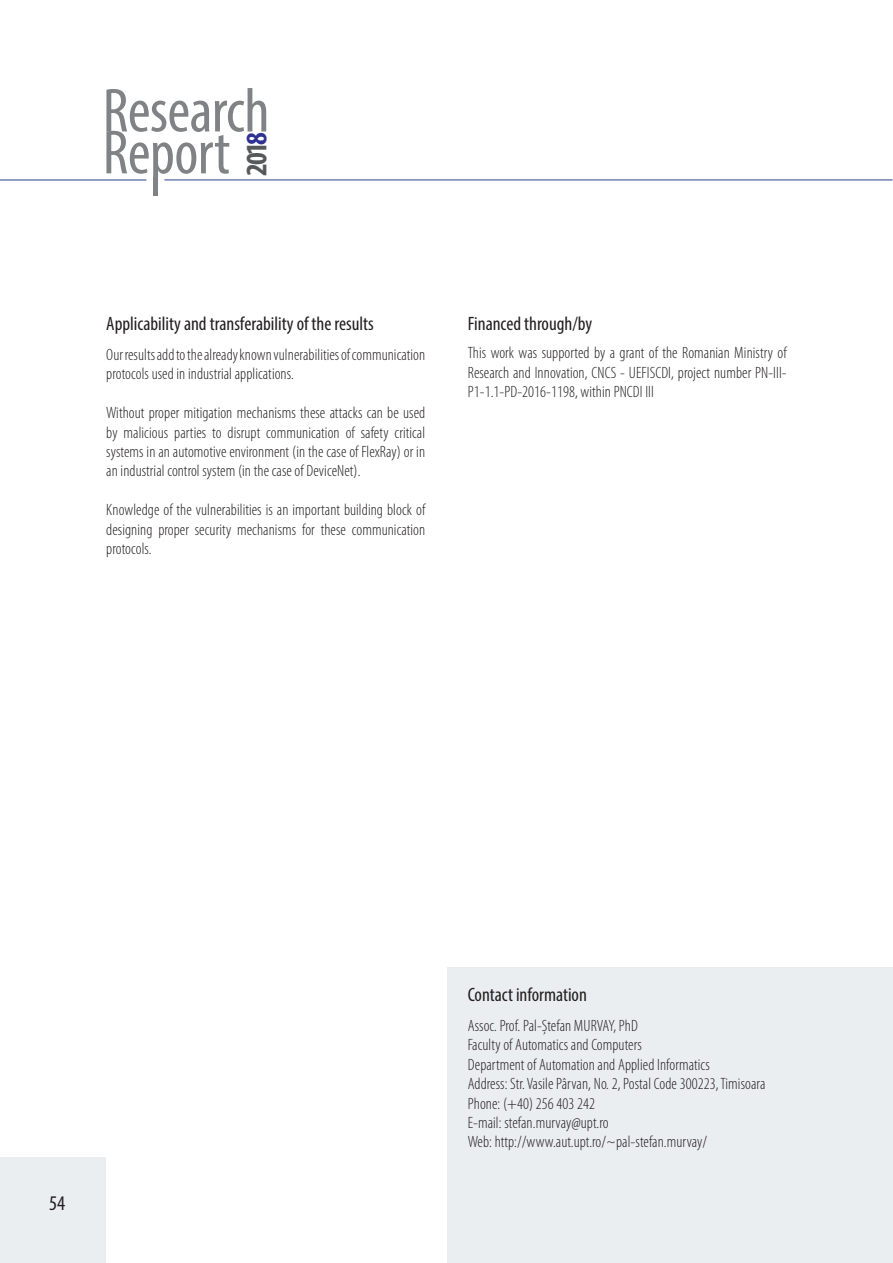
<style>
.page{position:relative;width:893px;height:1263px;background:#fff}
.page>*{position:absolute;margin:0;border:0;box-sizing:border-box;transform-origin:0 0}
.t1{font:condensed 62.7px "Myriad Pro";letter-spacing:-.01em;color:#808285}
.t2{font:700 condensed 29.85px "Myriad Pro";color:#57585a}
.t3{font:condensed 20.85px "Myriad Pro";color:#231f20}
.t4{font:condensed 19.5px "Myriad Pro";color:#231f20}
.Paragraph_Style_2{font:300 condensed 16.5px/19.5px "Myriad Pro";letter-spacing:.005em;color:#231f20;text-align:justify}
.s1{color:#2e3092}
</style>
<div class="page">
<div style="left:0;top:1157px;width:106px;height:106px;background:#ebeef1"></div>
<div style="left:153px;top:178px;width:5px;height:18px;background:#808285"></div>
<hr style="left:0;top:180px;width:146px;height:1px;background:#253f8e">
<hr style="left:164px;top:180px;width:728px;height:1px;background:#253f8e">
<div style="left:447px;top:967px;width:446px;height:296px;background:#ebeef1"></div>
<h1 class="t1" style="left:103px;top:73px;width:168px">Research</h1>
<h1 class="t1" style="left:103px;top:115px;width:129px">Report</h1>
<h2 class="t2" style="left:238px;top:176px;width:45px;rotate:-90deg">201<span class="s1">8</span></h2>
<p class="t4" style="left:106px;top:312px;width:269px">Applicability and transferability of the results</p>
<p class="Paragraph_Style_2" style="left:106px;top:345px;width:320px">Our results add to the already known vulnerabilities of communication protocols used in industrial applications.</p>
<p class="Paragraph_Style_2" style="left:106px;top:403px;width:320px">Without proper mitigation mechanisms these attacks can be used by malicious parties to disrupt communication of safety critical systems in an automotive environment (in the case of FlexRay) or in an industrial control system (in the case of DeviceNet).</p>
<p class="Paragraph_Style_2" style="left:106px;top:500px;width:320px">Knowledge of the vulnerabilities is an important building block of designing proper security mechanisms for these communication protocols.</p>
<p class="t4" style="left:468px;top:312px;width:126px">Financed through/by</p>
<p class="Paragraph_Style_2" style="left:468px;top:344px;width:320px">This work was supported by a grant of the Romanian Ministry of Research and Innovation, CNCS - UEFISCDI, project number PN-III-P1-1.1-PD-2016-1198, within PNCDI III</p>
<p class="t3" style="left:49px;top:1190px;width:18px">54</p>
<p class="t4" style="left:468px;top:983px;width:121px">Contact information</p>
<p class="Paragraph_Style_2" style="left:468px;top:1016px;width:172px">Assoc. Prof. Pal-Ștefan MURVAY, PhD</p>
<p class="Paragraph_Style_2" style="left:468px;top:1035px;width:176px">Faculty of Automatics and Computers</p>
<p class="Paragraph_Style_2" style="left:468px;top:1055px;width:243px">Department of Automation and Applied Informatics</p>
<p class="Paragraph_Style_2" style="left:468px;top:1074px;width:299px">Address: Str. Vasile Pârvan, No. 2, Postal Code 300223, Timisoara</p>
<p class="Paragraph_Style_2" style="left:468px;top:1094px;width:129px">Phone: (+40) 256 403 242</p>
<p class="Paragraph_Style_2" style="left:468px;top:1113px;width:142px">E-mail: stefan.murvay@upt.ro</p>
<p class="Paragraph_Style_2" style="left:468px;top:1132px;width:241px">Web: http://www.aut.upt.ro/~pal-stefan.murvay/</p>
</div>
